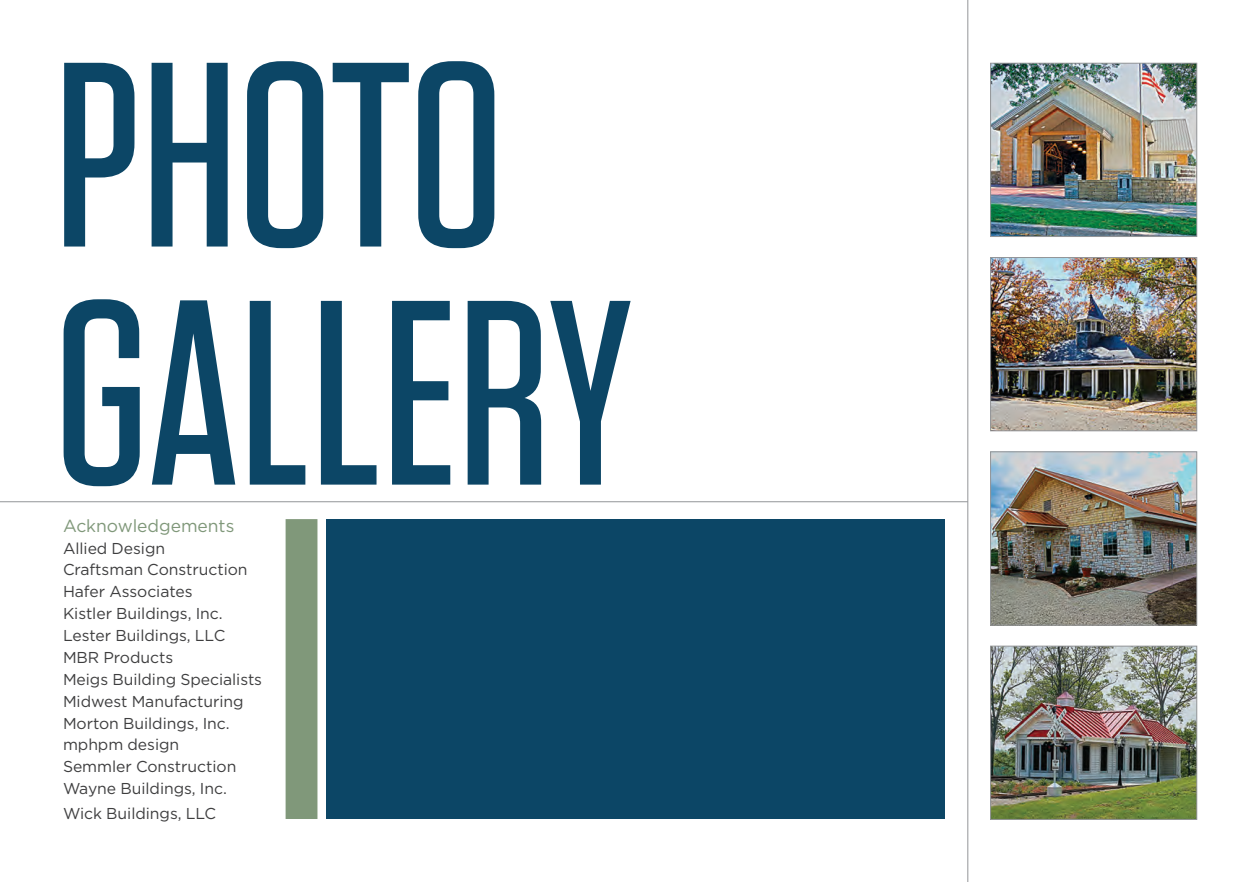
<style>
.page{position:relative;width:1260px;height:882px;background:#fff}
.page>*{position:absolute;margin:0;border:0;box-sizing:border-box;transform-origin:0 0}
.t1{font:500 262.5px/238.2px "Tungsten";color:#0c4666}
.t2{font:17.5px "Gotham";letter-spacing:-.005em;color:#80987a}
.t3{font:15.75px/21.9px "Gotham";letter-spacing:-.005em;color:#3e3e3f}
</style>
<div class="page">
<div style="left:286px;top:519px;width:31px;height:300px;background:#80987a"></div>
<div style="left:326px;top:519px;width:619px;height:300px;background:#0c4666"></div>
<img style="left:992px;top:65px;width:203px;height:170px">
<div style="left:990px;top:63px;width:207px;height:174px;border:1px solid #939598"></div>
<img style="left:992px;top:259px;width:203px;height:170px">
<div style="left:990px;top:257px;width:207px;height:174px;border:1px solid #939598"></div>
<img style="left:992px;top:454px;width:203px;height:169px">
<div style="left:990px;top:452px;width:207px;height:173px;border:1px solid #939598"></div>
<img style="left:992px;top:648px;width:203px;height:170px">
<div style="left:990px;top:646px;width:207px;height:174px;border:1px solid #939598"></div>
<hr style="left:968px;top:0;width:1px;height:882px;background:#939598">
<hr style="left:0;top:501px;width:968px;height:1px;background:#939598">
<h1 class="t1" style="left:54px;top:40px;width:580px">PHOTO<br>GALLERY</h1>
<p class="t2" style="left:63px;top:514px;width:173px">Acknowledgements</p>
<p class="t3" style="left:63px;top:537px;width:201px">Allied Design<br>Craftsman Construction<br>Hafer Associates<br>Kistler Buildings, Inc.<br>Lester Buildings, LLC<br>MBR Products<br>Meigs Building Specialists<br>Midwest Manufacturing<br>Morton Buildings, Inc. mphpm design<br>Semmler Construction<br>Wayne Buildings, Inc.</p>
<p class="t3" style="left:63px;top:802px;width:155px">Wick Buildings, LLC</p>
</div>
